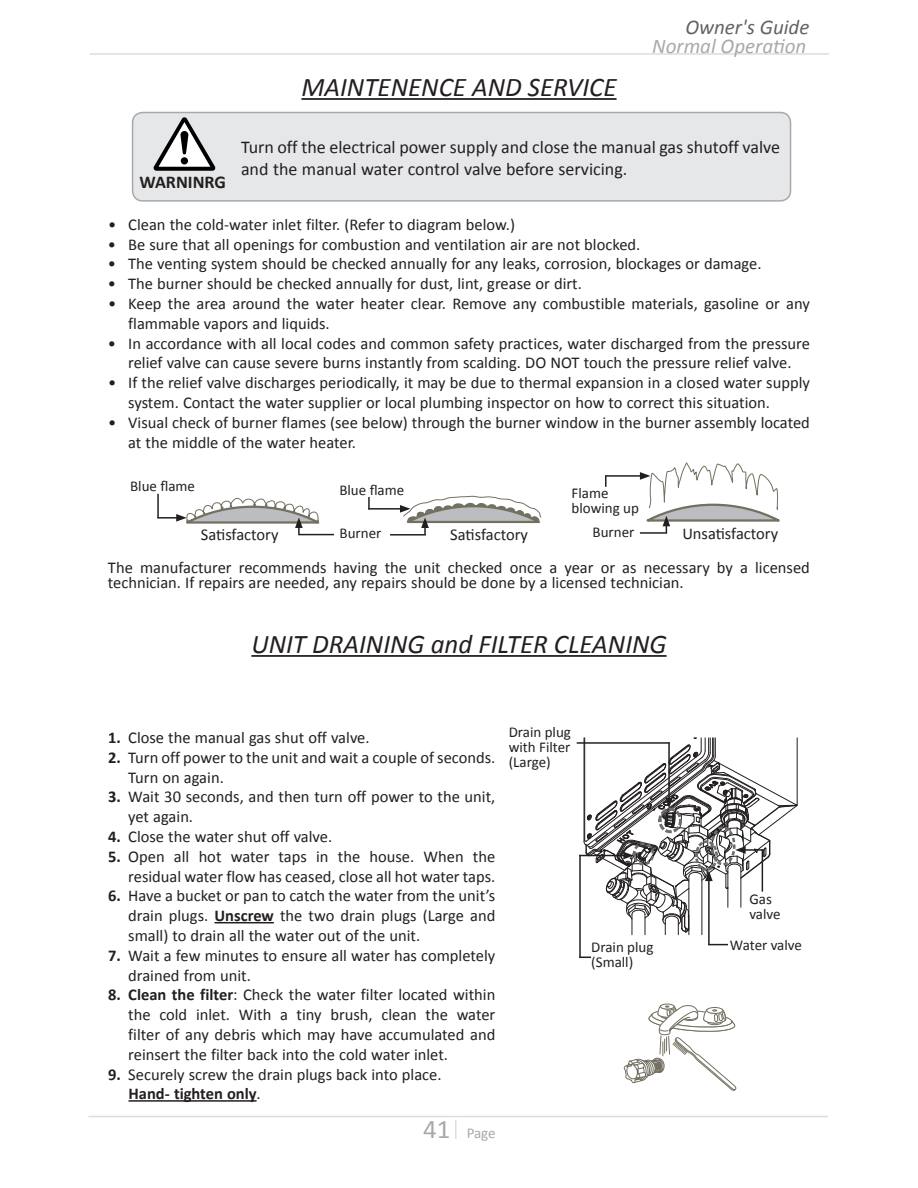
<style>
.page{position:relative;width:918px;height:1188px;background:#fff}
.page>*{position:absolute;margin:0;border:0;box-sizing:border-box;transform-origin:0 0}
.t1{font:italic 27px "Calibri";color:#231f20}
.t2{font:italic 21px "Calibri";color:#a8a9ad}
.t3{font:italic 21px "Calibri";color:#636366}
.t4{font:18px/21.6px "Calibri";color:#231f20}
.t5{font:700 18px "Calibri";color:#231f20}
.t6{font:16.5px/19.8px "Calibri";color:#231f20}
.t7{font:15px/15px "Calibri";color:#231f20}
.t8{font:15px "Calibri";color:#a8a9ad}
.s1{font-weight:700}
.s2{font-size:27px}
</style>
<div class="page">
<hr style="left:88px;top:1116px;width:740px;height:1px;background:#dcdddf">
<svg style="left:455px;top:1120px;width:2px;height:19px"></svg>
<hr style="left:90px;top:53px;width:739px;height:2px;background:#dcdddf">
<hr style="left:301px;top:98px;width:316px;height:2px;background:#231f20">
<hr style="left:251px;top:655px;width:416px;height:2px;background:#231f20">
<div style="left:133px;top:113px;width:658px;height:88px;background:#e6e7e9;border-radius:10px"></div>
<div style="left:132px;top:112px;width:659px;height:90px;border:2px solid #a8a9ad;border-radius:10px"></div>
<svg style="left:131px;top:117px;width:84px;height:74px"></svg>
<div style="left:137px;top:171px;width:95px;height:23px;background:#e6e7e9"></div>
<hr style="left:215px;top:922px;width:59px;height:1px;background:#231f20">
<hr style="left:129px;top:1100px;width:128px;height:2px;background:#231f20">
<svg style="left:623px;top:1003px;width:113px;height:88px"></svg>
<hr style="left:577px;top:742px;width:92px;height:2px;background:#231f20">
<hr style="left:579px;top:855px;width:47px;height:1px;background:#231f20">
<hr style="left:579px;top:855px;width:2px;height:103px;background:#231f20">
<hr style="left:708px;top:879px;width:2px;height:66px;background:#231f20">
<svg style="left:584px;top:737px;width:214px;height:198px"></svg>
<svg style="left:710px;top:944px;width:18px;height:1px"></svg>
<hr style="left:157px;top:517px;width:22px;height:2px;background:#231f20">
<hr style="left:157px;top:494px;width:2px;height:24px;background:#231f20">
<svg style="left:368px;top:497px;width:2px;height:11px"></svg>
<hr style="left:368px;top:508px;width:34px;height:2px;background:#231f20">
<hr style="left:298px;top:534px;width:36px;height:1px;background:#231f20">
<svg style="left:176px;top:497px;width:144px;height:37px"></svg>
<hr style="left:390px;top:534px;width:36px;height:2px;background:#231f20">
<svg style="left:400px;top:496px;width:142px;height:38px"></svg>
<hr style="left:605px;top:475px;width:37px;height:2px;background:#231f20">
<svg style="left:605px;top:476px;width:2px;height:11px"></svg>
<hr style="left:640px;top:532px;width:27px;height:2px;background:#231f20">
<svg style="left:640px;top:462px;width:140px;height:71px"></svg>
<p class="t3" style="left:685px;top:13px;width:126px">Owner's Guide</p>
<h1 class="t1" style="left:301px;top:69px;width:317px">MAINTENENCE AND SERVICE</h1>
<p class="t2" style="left:652px;top:31px;width:156px">Normal Operation</p>
<p class="t5" style="left:140px;top:170px;width:88px">WARNINRG</p>
<p class="t4" style="left:241px;top:137px;width:541px">Turn off the electrical power supply and close the manual gas shutoff valve and the manual water control valve before servicing.</p>
<p class="t6" style="left:108px;top:214px;width:409px">• Clean the cold-water inlet filter. (Refer to diagram below.)</p>
<p class="t6" style="left:108px;top:234px;width:534px">• Be sure that all openings for combustion and ventilation air are not blocked.</p>
<p class="t6" style="left:108px;top:254px;width:655px">• The venting system should be checked annually for any leaks, corrosion, blockages or damage.</p>
<p class="t6" style="left:108px;top:274px;width:475px">• The burner should be checked annually for dust, lint, grease or dirt.</p>
<p class="t6" style="left:128px;top:294px;width:683px;text-indent:-20px">• Keep the area around the water heater clear. Remove any combustible materials, gasoline or any flammable vapors and liquids.</p>
<p class="t6" style="left:108px;top:333px;width:704px;text-align:center">• In accordance with all local codes and common safety practices, water discharged from the pressure relief valve can cause severe burns instantly from scalding. DO NOT touch the pressure relief valve.</p>
<p class="t6" style="left:128px;top:373px;width:683px;text-indent:-20px">• If the relief valve discharges periodically, it may be due to thermal expansion in a closed water supply system. Contact the water supplier or local plumbing inspector on how to correct this situation.</p>
<p class="t6" style="left:128px;top:412px;width:683px;text-indent:-20px">• Visual check of burner flames (see below) through the burner window in the burner assembly located at the middle of the water heater.</p>
<p class="t7" style="left:130px;top:479px;width:66px">Blue flame</p>
<p class="t6" style="left:201px;top:525px;width:79px">Satisfactory</p>
<p class="t7" style="left:339px;top:482px;width:66px">Blue flame</p>
<p class="t7" style="left:340px;top:526px;width:43px">Burner</p>
<p class="t6" style="left:450px;top:525px;width:79px">Satisfactory</p>
<p class="t7" style="left:572px;top:485px;width:69px">Flame blowing up</p>
<p class="t7" style="left:593px;top:525px;width:43px">Burner</p>
<p class="t6" style="left:682px;top:524px;width:97px">Unsatisfactory</p>
<p class="t6" style="left:108px;top:560px;width:703px;line-height:15.3px">The manufacturer recommends having the unit checked once a year or as necessary by a licensed technician. If repairs are needed, any repairs should be done by a licensed technician.</p>
<h1 class="t1" style="left:251px;top:626px;width:417px">UNIT DRAINING and FILTER CLEANING</h1>
<p class="t6" style="left:108px;top:728px;width:263px"><span class="s1">1.</span> Close the manual gas shut off valve.</p>
<p class="t6" style="left:128px;top:748px;width:369px;text-indent:-20px"><span class="s1">2.</span> Turn off power to the unit and wait a couple of seconds.<br>Turn on again.</p>
<p class="t6" style="left:128px;top:787px;width:369px;text-indent:-20px"><span class="s1">3.</span> Wait 30 seconds, and then turn off power to the unit, yet again.</p>
<p class="t6" style="left:108px;top:827px;width:226px"><span class="s1">4.</span> Close the water shut off valve.</p>
<p class="t6" style="left:108px;top:847px;width:389px;text-align:right"><span class="s1">5.</span> Open all hot water taps in the house. When the residual water flow has ceased, close all hot water taps.</p>
<p class="t6" style="left:128px;top:886px;width:369px;text-align:justify;text-indent:-20px"><span class="s1">6.</span> Have a bucket or pan to catch the water from the unit’s drain plugs. <span class="s1">Unscrew</span> the two drain plugs (Large and small) to drain all the water out of the unit.</p>
<p class="t6" style="left:128px;top:946px;width:369px;text-indent:-20px"><span class="s1">7.</span> Wait a few minutes to ensure all water has completely drained from unit.</p>
<p class="t6" style="left:128px;top:985px;width:369px;text-align:justify;text-indent:-20px"><span class="s1">8. Clean the filter</span>: Check the water filter located within the cold inlet. With a tiny brush, clean the water filter of any debris which may have accumulated and reinsert the filter back into the cold water inlet.</p>
<p class="t6" style="left:129px;top:1064px;width:315px;text-indent:-21px"><span class="s1">9.</span> Securely screw the drain plugs back into place.<br><span class="s1">Hand- tighten only</span>.</p>
<p class="t8" style="left:423px;top:1123px;width:74px"><span class="s2">41</span> Page</p>
<p class="t7" style="left:509px;top:725px;width:64px;text-align:justify">Drain plug with Filter (Large)</p>
<p class="t7" style="left:749px;top:891px;width:33px">Gas valve</p>
<p class="t7" style="left:591px;top:940px;width:64px">Drain plug (Small)</p>
<p class="t7" style="left:730px;top:937px;width:74px">Water valve</p>
</div>
